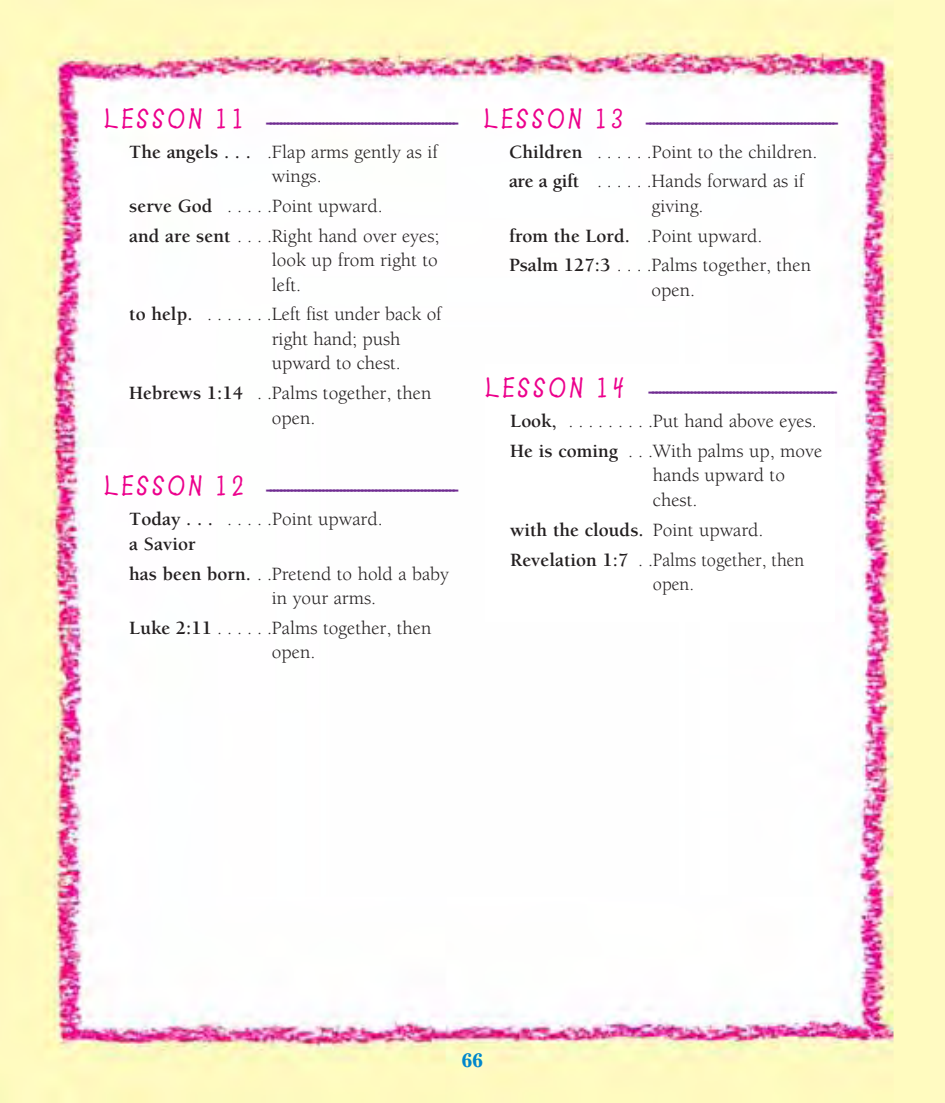
<style>
.page{position:relative;width:945px;height:1103px;background:#fff}
.page>*{position:absolute;margin:0;border:0;box-sizing:border-box;transform-origin:0 0}
.t1{font:19.25px/24.5px "Berkeley";color:#231f20}
.t2{font:700 19.25px "Times New Roman";color:#6f2b91}
.t3{font:19.25px "Berkeley";color:#231f20;scale:.95 1}
.t4{font:700 19.25px "Cheltenham";color:#0086cc}
.s1{font-family:"Lemonade ICG Bold";font-weight:400;font-size:28px;color:#ec008c}
.s2{font-weight:700}
</style>
<div class="page">
<img style="left:0;top:0;width:945px;height:1102px">
<div style="left:485px;top:364px;width:350px;height:257px;background:#fff"></div>
<p class="t2" style="left:104px;top:115px;width:356px"><span class="s1">L E S S O N 1 1</span> ------------------------------------------------------</p>
<p class="t1" style="left:272px;top:141px;width:167px;text-indent:-143px"><span class="s2">The angels . . .</span> .Flap arms gently as if wings.</p>
<p class="t1" style="left:129px;top:193px;width:312px;line-height:29.8px"><span class="s2">serve God</span> . . . . .Point upward.<br><span class="s2">and are sent</span> . . . .Right hand over eyes;</p>
<p class="t1" style="left:272px;top:249px;width:167px">look up from right to left.</p>
<p class="t1" style="left:272px;top:304px;width:171px;text-indent:-143px"><span class="s2">to help.</span> . . . . . . .Left fist under back of right hand; push upward to chest.</p>
<p class="t1" style="left:272px;top:383px;width:161px;text-indent:-143px"><span class="s2">Hebrews 1:14</span> . .Palms together, then open.</p>
<p class="t2" style="left:104px;top:482px;width:356px"><span class="s1">L E S S O N 1 2</span> ------------------------------------------------------</p>
<p class="t1" style="left:129px;top:508px;width:255px"><span class="s2">Today . . .</span> . . . . .Point upward. <span class="s2">a Savior</span></p>
<p class="t1" style="left:272px;top:563px;width:179px;text-indent:-143px"><span class="s2">has been born.</span> . .Pretend to hold a baby in your arms.</p>
<p class="t1" style="left:272px;top:617px;width:161px;text-indent:-143px"><span class="s2">Luke 2:11</span> . . . . . .Palms together, then open.</p>
<p class="t2" style="left:484px;top:115px;width:356px"><span class="s1">L E S S O N 1 3</span> ------------------------------------------------------</p>
<p class="t1" style="left:509px;top:138px;width:310px;line-height:29.8px"><span class="s2">Children</span> . . . . . .Point to the children. <span class="s2">are a gift</span> . . . . . .Hands forward as if</p>
<p class="t1" style="left:509px;top:193px;width:304px;line-height:29.8px;text-indent:143px">giving.<br><span class="s2">from the Lord.</span> .Point upward.<br><span class="s2">Psalm 127:3</span> . . . .Palms together, then</p>
<p class="t1" style="left:652px;top:279px;width:45px">open.</p>
<p class="t2" style="left:485px;top:384px;width:354px"><span class="s1">L E S S O N 1 4</span> -----------------------------------------------------</p>
<p class="t1" style="left:510px;top:408px;width:313px;line-height:29.8px"><span class="s2">Look,</span> . . . . . . . . .Put hand above eyes.<br><span class="s2">He is coming</span> . . .With palms up, move</p>
<p class="t1" style="left:653px;top:465px;width:134px">hands upward to chest.</p>
<p class="t1" style="left:510px;top:516px;width:296px;line-height:29.8px"><span class="s2">with the clouds.</span> Point upward.<br><span class="s2">Revelation 1:7</span> . .Palms together, then</p>
<p class="t3" style="left:653px;top:576px;width:45px">open.</p>
<p class="t4" style="left:462px;top:1053px;width:23px">66</p>
</div>
